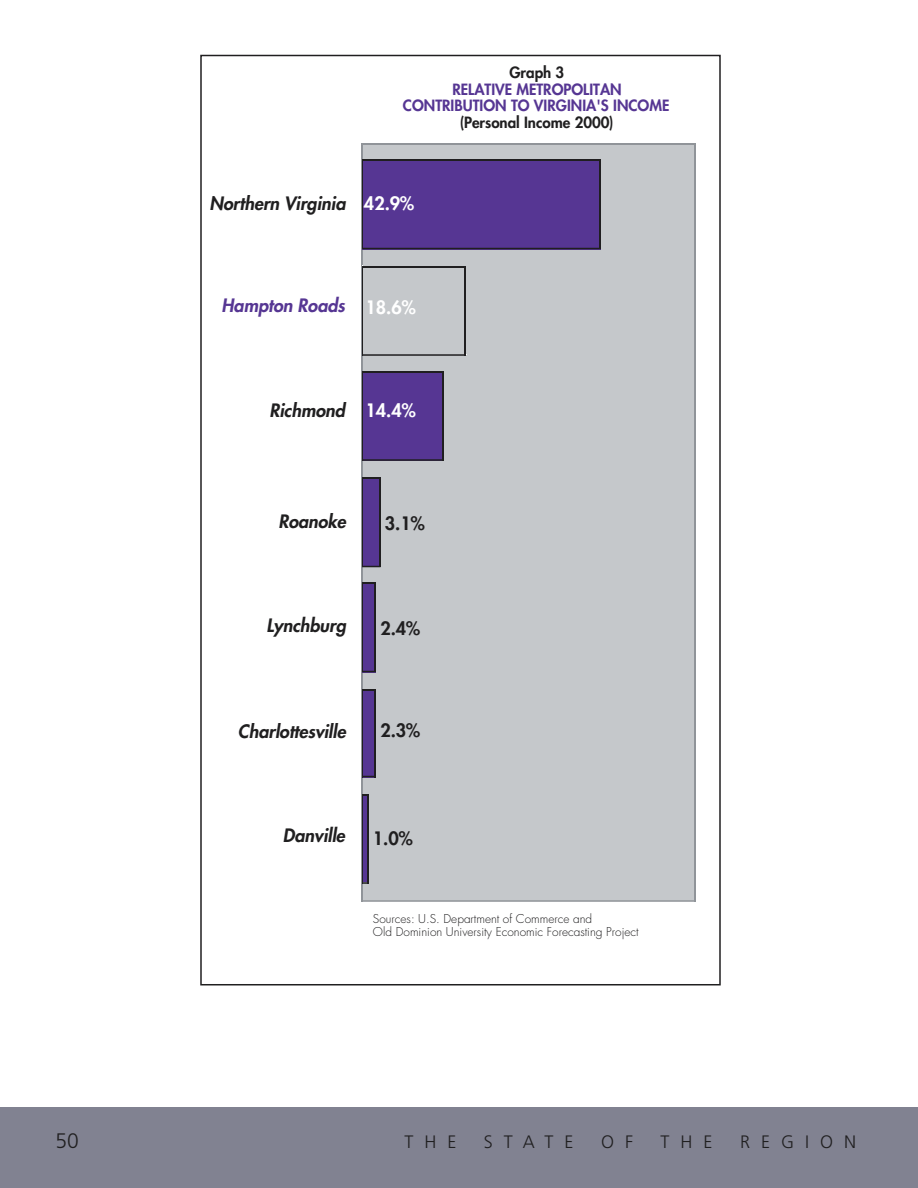
<style>
.page{position:relative;width:918px;height:1188px;background:#fff}
.page>*{position:absolute;margin:0;border:0;box-sizing:border-box;transform-origin:0 0}
.t1{font:300 21px "Frutiger";color:#201f20}
.t2{font:italic 800 18px "Futura";letter-spacing:-.005em;color:#201f20}
.t3{font:300 18px "Frutiger";letter-spacing:.61em;color:#201f20}
.t4{font:800 18px "Futura";color:#201f20}
.t5{font:800 18px "Futura";color:#fff}
.t6{font:italic 800 18px "Futura";color:#563693}
.t7{font:800 15.15px/16.5px "Futura";color:#563693;text-align:center}
.t8{font:800 15.15px "Futura";color:#201f20}
.t9{font:300 11.85px/13.5px "Futura";color:#201f20}
</style>
<div class="page">
<div style="left:0;top:1108px;width:918px;height:80px;background:#818291"></div>
<div style="left:362px;top:143px;width:333px;height:757px;background:#c5c8cb"></div>
<hr style="left:361px;top:143px;width:334px;height:1px;background:#909499">
<hr style="left:694px;top:143px;width:1px;height:759px;background:#909499">
<svg style="left:362px;top:900px;width:332px;height:2px"></svg>
<hr style="left:361px;top:143px;width:1px;height:759px;background:#909499">
<div style="left:362px;top:795px;width:6px;height:87px;background:#563693"></div>
<hr style="left:367px;top:794px;width:1px;height:90px;background:#201f20">
<hr style="left:362px;top:794px;width:1px;height:90px;background:#201f20">
<div style="left:362px;top:689px;width:12px;height:88px;background:#563693"></div>
<hr style="left:374px;top:689px;width:2px;height:88px;background:#201f20">
<hr style="left:362px;top:689px;width:1px;height:88px;background:#201f20">
<div style="left:362px;top:584px;width:14px;height:88px;background:#563693"></div>
<svg style="left:363px;top:582px;width:11px;height:2px"></svg>
<hr style="left:374px;top:582px;width:2px;height:90px;background:#201f20">
<hr style="left:362px;top:582px;width:1px;height:90px;background:#201f20">
<div style="left:362px;top:477px;width:17px;height:89px;background:#563693"></div>
<svg style="left:363px;top:477px;width:16px;height:2px"></svg>
<hr style="left:379px;top:477px;width:1px;height:90px;background:#201f20">
<svg style="left:363px;top:566px;width:16px;height:1px"></svg>
<hr style="left:362px;top:477px;width:1px;height:90px;background:#201f20">
<div style="left:362px;top:372px;width:80px;height:89px;background:#563693"></div>
<hr style="left:362px;top:371px;width:81px;height:1px;background:#201f20">
<hr style="left:442px;top:371px;width:1px;height:90px;background:#201f20">
<svg style="left:363px;top:459px;width:79px;height:2px"></svg>
<hr style="left:362px;top:371px;width:1px;height:90px;background:#201f20">
<hr style="left:362px;top:266px;width:104px;height:1px;background:#201f20">
<hr style="left:464px;top:266px;width:2px;height:90px;background:#201f20">
<svg style="left:363px;top:354px;width:104px;height:2px"></svg>
<hr style="left:362px;top:266px;width:1px;height:90px;background:#201f20">
<div style="left:362px;top:161px;width:239px;height:88px;background:#563693"></div>
<hr style="left:362px;top:159px;width:239px;height:2px;background:#201f20">
<hr style="left:599px;top:159px;width:2px;height:90px;background:#201f20">
<svg style="left:363px;top:248px;width:236px;height:1px"></svg>
<hr style="left:362px;top:159px;width:1px;height:90px;background:#201f20">
<p class="t8" style="left:509px;top:65px;width:56px">Graph 3</p>
<p class="t7" style="left:403px;top:82px;width:268px">RELATIVE METROPOLITAN<br>CONTRIBUTION TO VIRGINIA'S INCOME</p>
<p class="t8" style="left:460px;top:115px;width:155px">(Personal Income 2000)</p>
<h2 class="t2" style="left:209px;top:195px;width:138px">Northern Virginia</h2>
<h2 class="t5" style="left:364px;top:195px;width:52px">42.9%</h2>
<h2 class="t6" style="left:221px;top:297px;width:125px">Hampton Roads</h2>
<h2 class="t5" style="left:365px;top:299px;width:52px">18.6%</h2>
<h2 class="t2" style="left:269px;top:402px;width:77px">Richmond</h2>
<h2 class="t5" style="left:365px;top:402px;width:52px">14.4%</h2>
<h2 class="t2" style="left:278px;top:513px;width:69px">Roanoke</h2>
<h2 class="t4" style="left:385px;top:515px;width:41px">3.1%</h2>
<h2 class="t2" style="left:266px;top:617px;width:81px">Lynchburg</h2>
<h2 class="t4" style="left:380px;top:620px;width:41px">2.4%</h2>
<h2 class="t2" style="left:238px;top:723px;width:109px">Charlottesville</h2>
<h2 class="t4" style="left:380px;top:722px;width:41px">2.3%</h2>
<h2 class="t2" style="left:283px;top:827px;width:63px">Danville</h2>
<h2 class="t4" style="left:373px;top:830px;width:41px">1.0%</h2>
<p class="t9" style="left:373px;top:913px;width:267px">Sources: U.S. Department of Commerce and<br>Old Dominion University Economic Forecasting Project</p>
<h1 class="t1" style="left:56px;top:1133px;width:25px">50</h1>
<h2 class="t3" style="left:404px;top:1134px;width:54px">THE</h2>
<h2 class="t3" style="left:484px;top:1134px;width:91px">STATE</h2>
<h2 class="t3" style="left:601px;top:1134px;width:33px">O F</h2>
<h2 class="t3" style="left:661px;top:1134px;width:54px">THE</h2>
<h2 class="t3" style="left:740px;top:1134px;width:118px">REGION</h2>
</div>
